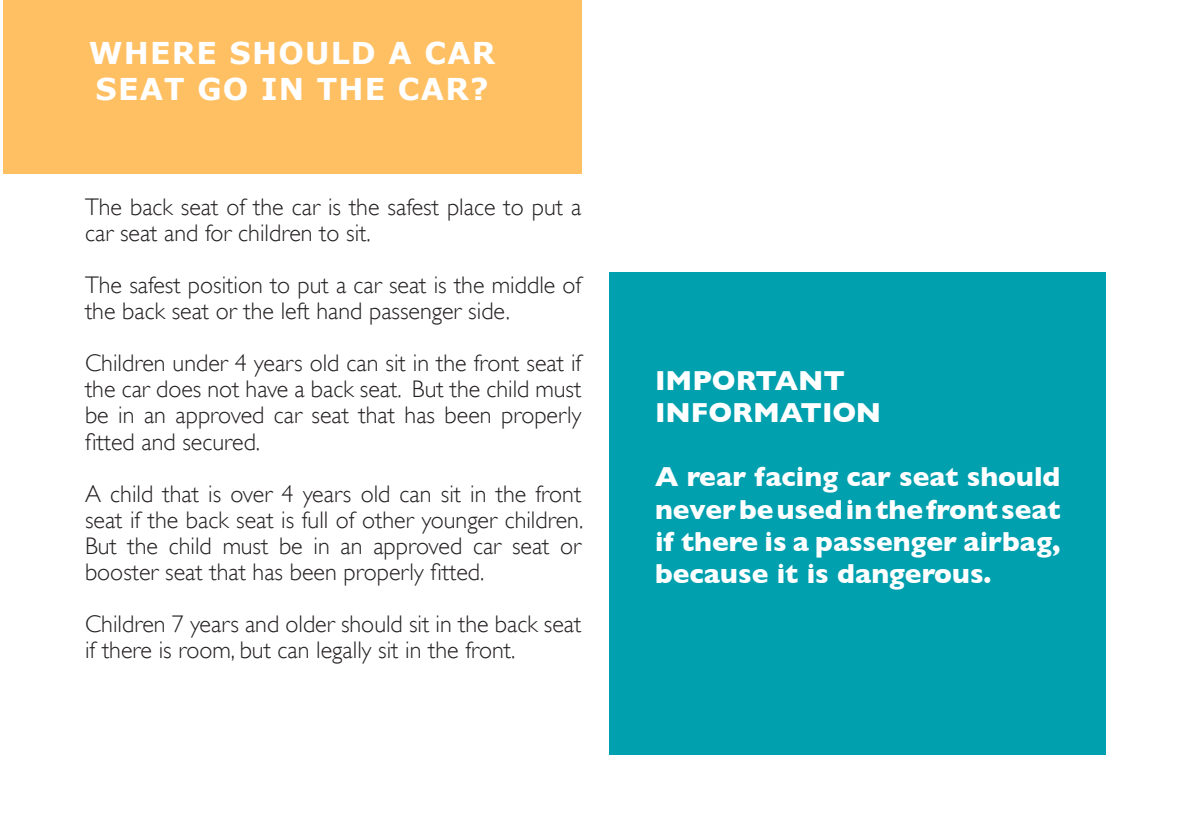
<style>
.page{position:relative;width:1191px;height:840px;background:#fff}
.page>*{position:absolute;margin:0;border:0;box-sizing:border-box;transform-origin:0 0}
.t1{font:700 30px/36px "Verdana";letter-spacing:.04em;color:#fff}
.t2{font:700 28px/32px "Gill Sans";color:#fff}
.t3{font:300 24px/26px "Gill Sans";color:#231f20}
</style>
<div class="page">
<div style="left:3px;top:0;width:578px;height:173px;background:#ffc064"></div>
<div style="left:609px;top:272px;width:497px;height:482px;background:#00a0af"></div>
<p class="t1" style="left:89px;top:34px;width:408px">WHERE SHOULD A CAR<br>SEAT GO IN THE CAR?</p>
<p class="t3" style="left:85px;top:194px;width:498px">The back seat of the car is the safest place to put a car seat and for children to sit.</p>
<p class="t3" style="left:85px;top:272px;width:498px">The safest position to put a car seat is the middle of the back seat or the left hand passenger side.</p>
<p class="t3" style="left:85px;top:350px;width:498px;text-align:justify">Children under 4 years old can sit in the front seat if the car does not have a back seat. But the child must be in an approved car seat that has been properly fitted and secured.</p>
<p class="t3" style="left:85px;top:480px;width:499px;text-align:justify">A child that is over 4 years old can sit in the front seat if the back seat is full of other younger children.<br>But the child must be in an approved car seat or booster seat that has been properly fitted.</p>
<p class="t3" style="left:85px;top:610px;width:498px">Children 7 years and older should sit in the back seat if there is room, but can legally sit in the front.</p>
<p class="t2" style="left:655px;top:364px;width:228px">IMPORTANT<br>INFORMATION</p>
<p class="t2" style="left:655px;top:460px;width:407px;text-align:justify">A rear facing car seat should never be used in the front seat if there is a passenger airbag, because it is dangerous.</p>
</div>
